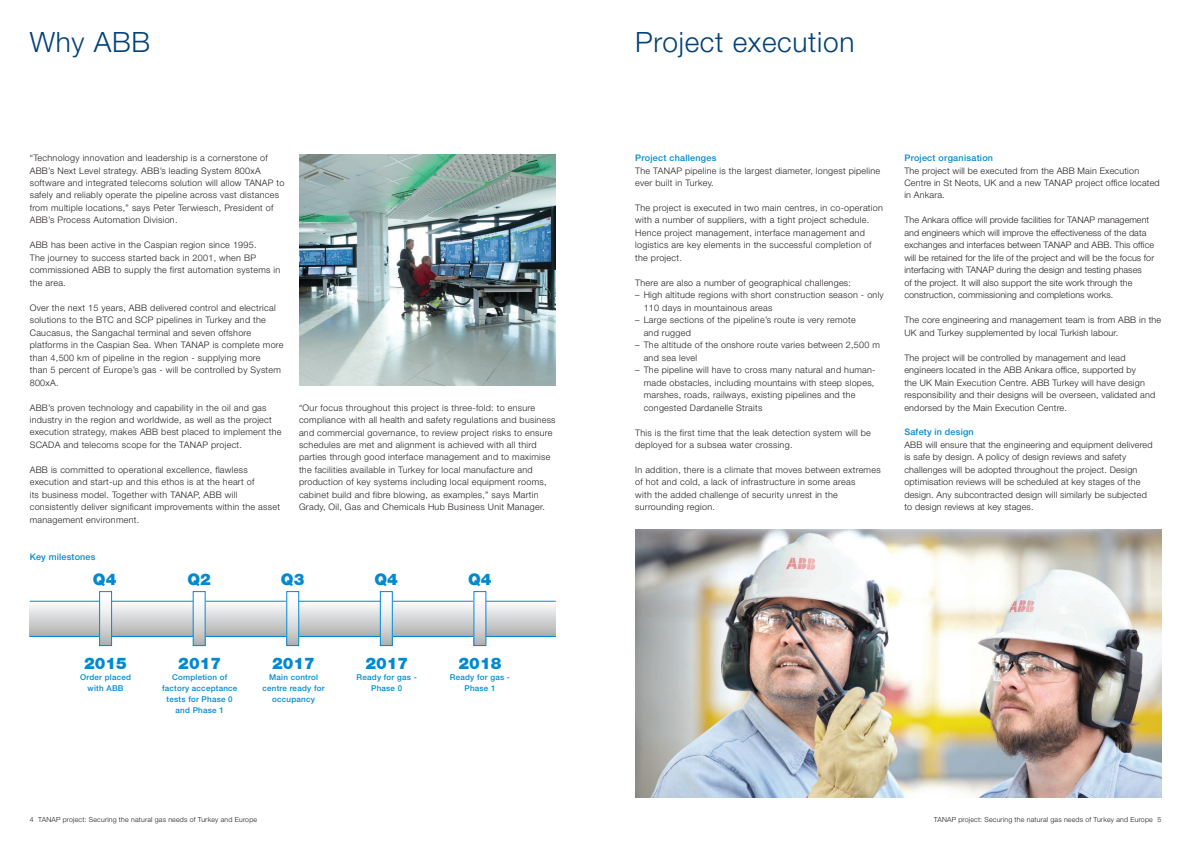
<style>
.page{position:relative;width:1191px;height:842px;background:#fff}
.page>*{position:absolute;margin:0;border:0;box-sizing:border-box;transform-origin:0 0}
.t1{font:300 28px "Helvetica Neue";letter-spacing:.025em;color:#004279}
.t2{font:900 16px "Helvetica Neue";color:#0089cf}
.t3{font:300 9px/12.5px "Helvetica Neue";letter-spacing:.03em;color:#231f20}
.t4{font:300 9px/12.5px "Helvetica Neue";letter-spacing:.005em;color:#231f20}
.t5{font:500 9px "Helvetica Neue";letter-spacing:.03em;color:#0089cf}
.t6{font:500 8px/11px "Helvetica Neue";letter-spacing:.03em;color:#0089cf;text-align:center}
.t7{font:300 7px "Helvetica Neue";letter-spacing:.025em;color:#231f20}
</style>
<div class="page">
<img style="left:299px;top:155px;width:257px;height:231px">
<img style="left:635px;top:529px;width:526px;height:268px">
<svg style="left:30px;top:602px;width:526px;height:34px"></svg>
<hr style="left:30px;top:601px;width:526px;height:1px;background:#0089cf">
<hr style="left:30px;top:636px;width:526px;height:1px;background:#0089cf">
<svg style="left:101px;top:601px;width:9px;height:43px"></svg>
<div style="left:99px;top:591px;width:13px;height:55px;border:1px solid #0089cf"></div>
<svg style="left:195px;top:601px;width:8px;height:43px"></svg>
<svg style="left:288px;top:601px;width:9px;height:43px"></svg>
<div style="left:286px;top:591px;width:13px;height:55px;border:1px solid #0089cf"></div>
<svg style="left:382px;top:601px;width:8px;height:43px"></svg>
<div style="left:380px;top:591px;width:12px;height:55px;border:1px solid #0089cf"></div>
<svg style="left:475px;top:601px;width:9px;height:43px"></svg>
<h1 class="t1" style="left:30px;top:25px;width:122px">Why ABB</h1>
<p class="t3" style="left:30px;top:151px;width:256px">“Technology innovation and leadership is a cornerstone of ABB’s Next Level strategy. ABB’s leading System 800xA software and integrated telecoms solution will allow TANAP to safely and reliably operate the pipeline across vast distances from multiple locations,” says Peter Terwiesch, President of ABB’s Process Automation Division.</p>
<p class="t3" style="left:30px;top:239px;width:252px">ABB has been active in the Caspian region since 1995.<br>The journey to success started back in 2001, when BP commissioned ABB to supply the first automation systems in the area.</p>
<p class="t3" style="left:30px;top:301px;width:255px">Over the next 15 years, ABB delivered control and electrical solutions to the BTC and SCP pipelines in Turkey and the Caucasus, the Sangachal terminal and seven offshore platforms in the Caspian Sea. When TANAP is complete more than 4,500 km of pipeline in the region - supplying more<br>than 5 percent of Europe’s gas - will be controlled by System 800xA.</p>
<p class="t3" style="left:30px;top:401px;width:253px">ABB’s proven technology and capability in the oil and gas industry in the region and worldwide, as well as the project execution strategy, makes ABB best placed to implement the SCADA and telecoms scope for the TANAP project.</p>
<p class="t3" style="left:30px;top:463px;width:252px">ABB is committed to operational excellence, flawless execution and start-up and this ethos is at the heart of<br>its business model. Together with TANAP, ABB will consistently deliver significant improvements within the asset management environment.</p>
<p class="t5" style="left:30px;top:552px;width:67px">Key milestones</p>
<p class="t3" style="left:299px;top:401px;width:258px">“Our focus throughout this project is three-fold: to ensure compliance with all health and safety regulations and business and commercial governance, to review project risks to ensure schedules are met and alignment is achieved with all third parties through good interface management and to maximise the facilities available in Turkey for local manufacture and production of key systems including local equipment rooms, cabinet build and fibre blowing, as examples,” says Martin Grady, Oil, Gas and Chemicals Hub Business Unit Manager.</p>
<h2 class="t2" style="left:93px;top:570px;width:25px">Q4</h2>
<h2 class="t2" style="left:187px;top:570px;width:25px">Q2</h2>
<h2 class="t2" style="left:281px;top:570px;width:25px">Q3</h2>
<h2 class="t2" style="left:374px;top:570px;width:25px">Q4</h2>
<h2 class="t2" style="left:468px;top:570px;width:25px">Q4</h2>
<h2 class="t2" style="left:84px;top:653px;width:44px">2015</h2>
<p class="t6" style="left:80px;top:671px;width:52px">Order placed with ABB</p>
<h2 class="t2" style="left:178px;top:653px;width:44px">2017</h2>
<p class="t6" style="left:162px;top:671px;width:77px">Completion of factory acceptance tests for Phase 0 and Phase 1</p>
<h2 class="t2" style="left:272px;top:653px;width:44px">2017</h2>
<p class="t6" style="left:262px;top:671px;width:64px">Main control centre ready for occupancy</p>
<h2 class="t2" style="left:365px;top:653px;width:44px">2017</h2>
<p class="t6" style="left:357px;top:671px;width:62px">Ready for gas -<br>Phase 0</p>
<h2 class="t2" style="left:458px;top:653px;width:44px">2018</h2>
<p class="t6" style="left:450px;top:671px;width:62px">Ready for gas -<br>Phase 1</p>
<h1 class="t1" style="left:635px;top:25px;width:221px">Project execution</h1>
<p class="t5" style="left:635px;top:152px;width:83px">Project challenges</p>
<p class="t3" style="left:635px;top:164px;width:246px">The TANAP pipeline is the largest diameter, longest pipeline ever built in Turkey.</p>
<p class="t3" style="left:635px;top:201px;width:249px">The project is executed in two main centres, in co-operation with a number of suppliers, with a tight project schedule.<br>Hence project management, interface management and logistics are key elements in the successful completion of the project.</p>
<p class="t3" style="left:635px;top:276px;width:217px">There are also a number of geographical challenges:</p>
<p class="t3" style="left:643px;top:289px;width:242px;text-indent:-9px">– High altitude regions with short construction season - only<br>110 days in mountainous areas</p>
<p class="t3" style="left:643px;top:314px;width:213px;text-indent:-9px">– Large sections of the pipeline’s route is very remote and rugged</p>
<p class="t3" style="left:643px;top:339px;width:238px;text-indent:-9px">– The altitude of the onshore route varies between 2,500 m and sea level</p>
<p class="t3" style="left:643px;top:363px;width:233px;text-indent:-9px">– The pipeline will have to cross many natural and human&shy;made obstacles, including mountains with steep slopes, marshes, roads, railways, existing pipelines and the congested Dardanelle Straits</p>
<p class="t3" style="left:635px;top:426px;width:237px">This is the first time that the leak detection system will be deployed for a subsea water crossing.</p>
<p class="t3" style="left:635px;top:463px;width:247px">In addition, there is a climate that moves between extremes of hot and cold, a lack of infrastructure in some areas<br>with the added challenge of security unrest in the surrounding region.</p>
<p class="t5" style="left:904px;top:152px;width:90px">Project organisation</p>
<p class="t3" style="left:904px;top:164px;width:257px">The project will be executed from the ABB Main Execution<br>Centre in St Neots, UK and a new TANAP project office located in Ankara.</p>
<p class="t4" style="left:904px;top:214px;width:251px">The Ankara office will provide facilities for TANAP management and engineers which will improve the effectiveness of the data exchanges and interfaces between TANAP and ABB. This office will be retained for the life of the project and will be the focus for interfacing with TANAP during the design and testing phases<br>of the project. It will also support the site work through the construction, commissioning and completions works.</p>
<p class="t3" style="left:904px;top:314px;width:258px">The core engineering and management team is from ABB in the<br>UK and Turkey supplemented by local Turkish labour.</p>
<p class="t3" style="left:904px;top:351px;width:252px">The project will be controlled by management and lead engineers located in the ABB Ankara office, supported by<br>the UK Main Execution Centre. ABB Turkey will have design responsibility and their designs will be overseen, validated and endorsed by the Main Execution Centre.</p>
<p class="t5" style="left:904px;top:427px;width:71px">Safety in design</p>
<p class="t3" style="left:904px;top:438px;width:250px">ABB will ensure that the engineering and equipment delivered is safe by design. A policy of design reviews and safety challenges will be adopted throughout the project. Design optimisation reviews will be scheduled at key stages of the design. Any subcontracted design will similarly be subjected to design reviews at key stages.</p>
<p class="t7" style="left:30px;top:815px;width:229px">4 TANAP project: Securing the natural gas needs of Turkey and Europe</p>
<p class="t7" style="left:933px;top:815px;width:229px">TANAP project: Securing the natural gas needs of Turkey and Europe 5</p>
</div>
